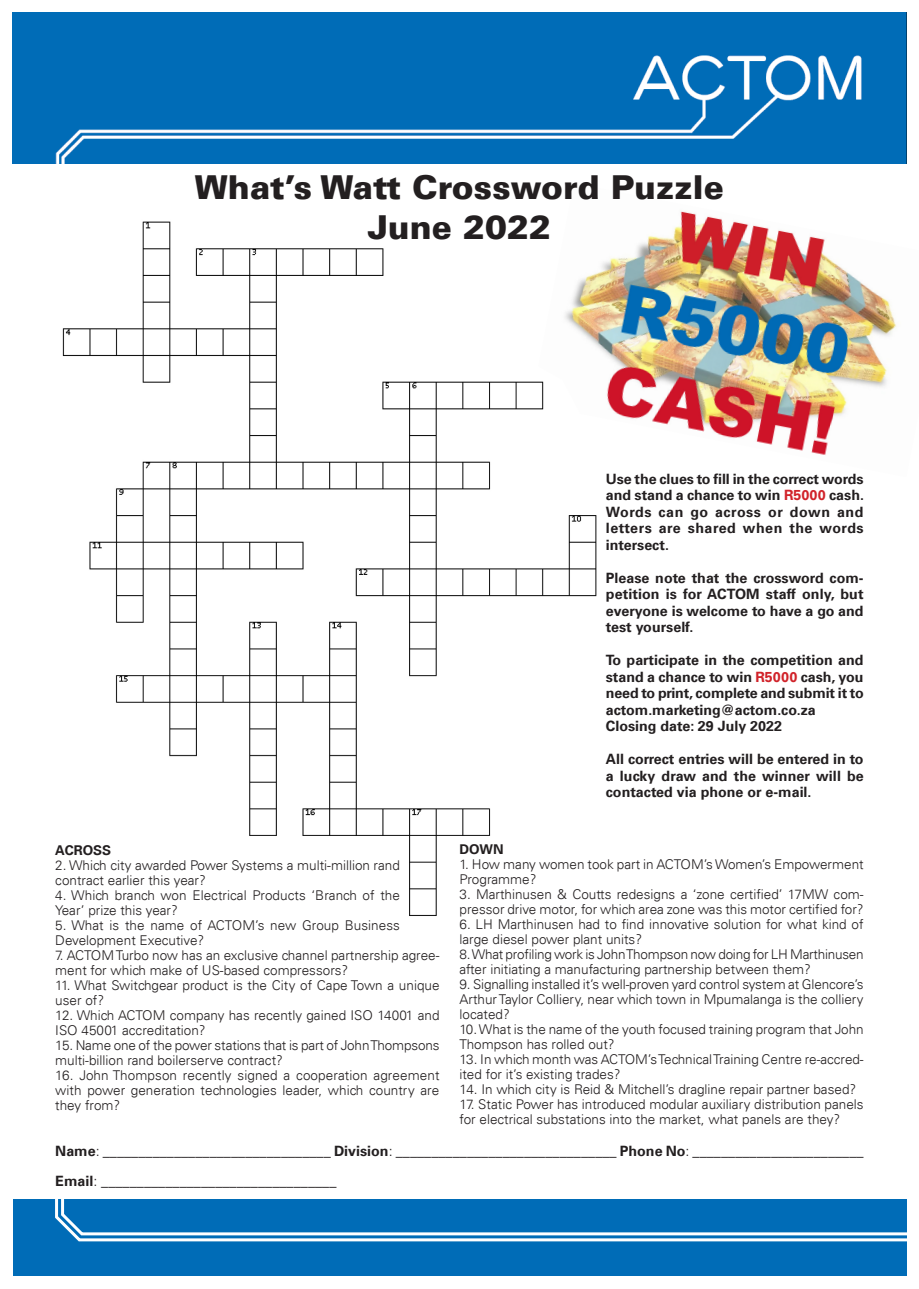
<style>
.page{position:relative;width:919px;height:1289px;background:#fff}
.page>*{position:absolute;margin:0;border:0;box-sizing:border-box;transform-origin:0 0}
.t1{font:900 33px "Univers LT";color:#231f20}
.Body_text{font:700 14.25px/16.5px "Univers LT";color:#231f20;text-align:justify}
.Body_text-2{font:300 14.25px "Univers LT";color:#231f20}
.Body_text-3{font:300 13.5px/15px "Univers LT";color:#231f20}
.Body_text-4{font:700 13.5px "Univers LT";color:#231f20}
.s1{color:#d1232a}
.s2{font-weight:700}
</style>
<div class="page">
<img style="left:62px;top:221px;width:535px;height:695px">
<img style="left:13px;top:13px;width:893px;height:150px">
<div style="left:13px;top:1199px;width:893px;height:77px;background:#006cb7"></div>
<svg style="left:55px;top:1199px;width:852px;height:44px"></svg>
<img style="left:538px;top:211px;width:359px;height:266px">
<p class="t1" style="left:195px;top:166px;width:530px">What’s Watt Crossword Puzzle</p>
<p class="t1" style="left:368px;top:206px;width:185px">June 2022</p>
<p class="Body_text" style="left:605px;top:470px;width:260px">Use the clues to fill in the correct words and stand a chance to win <span class="s1">R5000</span> cash.</p>
<p class="Body_text" style="left:605px;top:503px;width:259px">Words can go across or down and letters are shared when the words intersect.</p>
<p class="Body_text" style="left:605px;top:569px;width:259px">Please note that the crossword com&shy;petition is for ACTOM staff only, but everyone is welcome to have a go and test yourself.</p>
<p class="Body_text" style="left:605px;top:652px;width:259px">To participate in the competition and stand a chance to win <span class="s1">R5000</span> cash, you need to print, complete and submit it to actom.marketing@actom.co.za</p>
<p class="Body_text" style="left:605px;top:718px;width:177px">Closing date: 29 July 2022</p>
<p class="Body_text" style="left:605px;top:751px;width:259px">All correct entries will be entered in to a lucky draw and the winner will be contacted via phone or e-mail.</p>
<p class="Body_text-4" style="left:459px;top:840px;width:45px">DOWN</p>
<p class="Body_text-3" style="left:459px;top:856px;width:405px">1. How many women took part in ACTOM’s Women’s Empowerment<br>Programme?</p>
<p class="Body_text-3" style="left:459px;top:886px;width:405px">3. Marthinusen &amp; Coutts redesigns a ‘zone certified’ 17MW com&shy;pressor drive motor, for which area zone was this motor certified for?</p>
<p class="Body_text-3" style="left:459px;top:916px;width:405px">6. LH Marthinusen had to find innovative solution for what kind of large diesel power plant units?</p>
<p class="Body_text-3" style="left:459px;top:946px;width:406px">8. What profiling work is John Thompson now doing for LH Marthinusen after initiating a manufacturing partnership between them?</p>
<p class="Body_text-3" style="left:459px;top:976px;width:405px;text-align:justify">9. Signalling installed it’s well-proven yard control system at Glencore’s Arthur Taylor Colliery, near which town in Mpumalanga is the colliery located?</p>
<p class="Body_text-3" style="left:459px;top:1021px;width:405px">10. What is the name of the youth focused training program that John<br>Thompson has rolled out?</p>
<p class="Body_text-3" style="left:459px;top:1051px;width:405px">13. In which month was ACTOM’s Technical Training Centre re-accred&shy;ited for it’s existing trades?</p>
<p class="Body_text-3" style="left:459px;top:1081px;width:398px">14. In which city is Reid &amp; Mitchell’s dragline repair partner based?</p>
<p class="Body_text-3" style="left:459px;top:1096px;width:405px">17. Static Power has introduced modular auxiliary distribution panels for electrical substations into the market, what panels are they?</p>
<p class="Body_text-2" style="left:55px;top:1142px;width:809px"><span class="s2">Name</span>: ________________________________ <span class="s2">Division</span>: _______________________________ <span class="s2">Phone No</span>: ________________________</p>
<p class="Body_text-2" style="left:55px;top:1172px;width:283px"><span class="s2">Email</span>: _________________________________</p>
<p class="Body_text-4" style="left:55px;top:842px;width:57px">ACROSS</p>
<p class="Body_text-3" style="left:55px;top:857px;width:346px">2. Which city awarded Power Systems a multi-million rand contract earlier this year?</p>
<p class="Body_text-3" style="left:55px;top:887px;width:346px">4. Which branch won Electrical Products ‘Branch of the<br>Year’ prize this year?</p>
<p class="Body_text-3" style="left:55px;top:917px;width:346px">5. What is the name of ACTOM’s new Group Business<br>Development Executive?</p>
<p class="Body_text-3" style="left:55px;top:947px;width:386px">7. ACTOM Turbo now has an exclusive channel partnership agree&shy;ment for which make of US-based compressors?</p>
<p class="Body_text-3" style="left:55px;top:977px;width:386px">11. What Switchgear product is the City of Cape Town a unique user of?</p>
<p class="Body_text-3" style="left:55px;top:1007px;width:386px">12. Which ACTOM company has recently gained ISO 14001 and<br>ISO 45001 accreditation?</p>
<p class="Body_text-3" style="left:55px;top:1037px;width:386px">15. Name one of the power stations that is part of John Thompsons multi-billion rand boilerserve contract?</p>
<p class="Body_text-3" style="left:55px;top:1067px;width:386px;text-align:justify">16. John Thompson recently signed a cooperation agreement with power generation technologies leader, which country are they from?</p>
</div>
